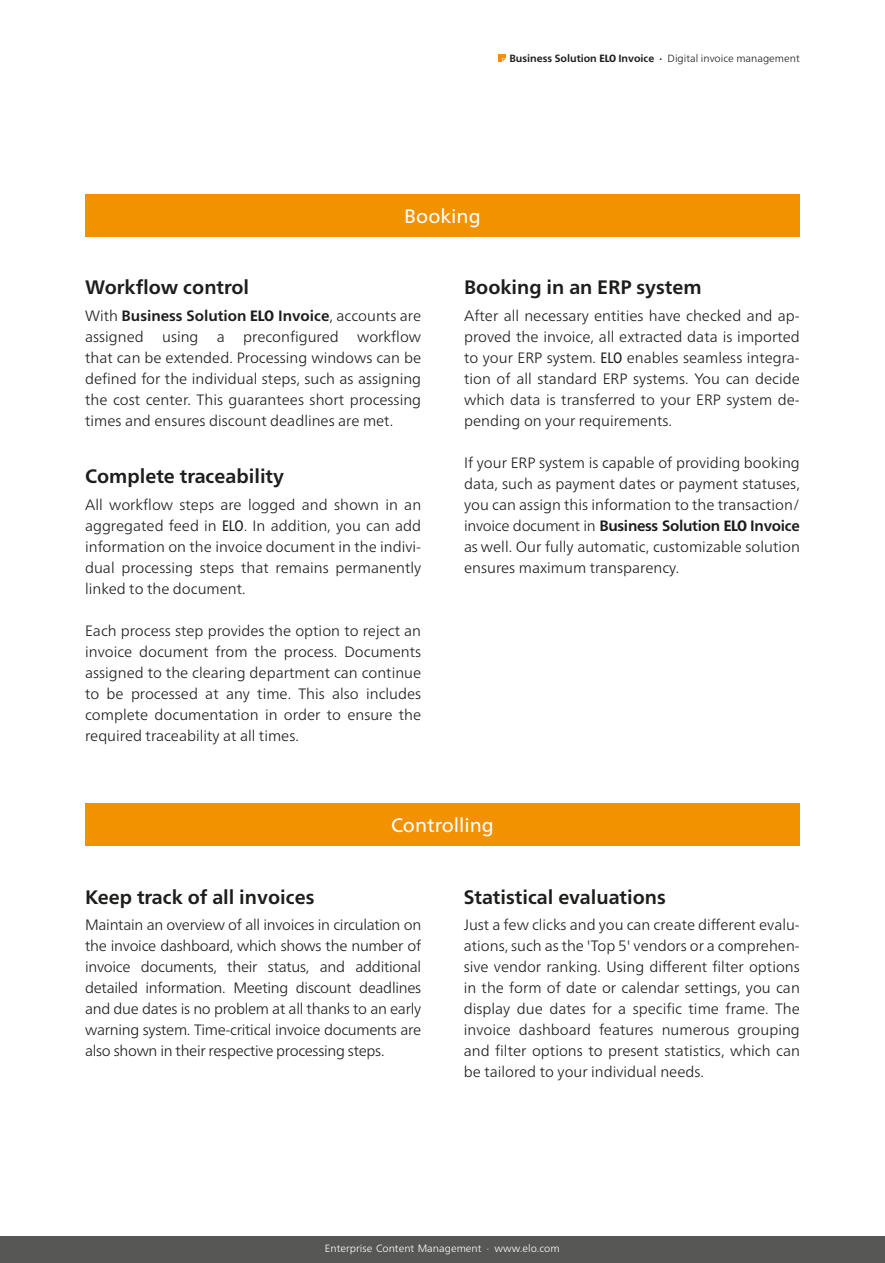
<style>
.page{position:relative;width:885px;height:1263px;background:#fff}
.page>*{position:absolute;margin:0;border:0;box-sizing:border-box;transform-origin:0 0}
.t1{font:700 19.5px "Frutiger Neue LTW1 G";color:#1d1d1b}
.t2{font:19.5px "Frutiger Neue LTW1 G";color:#fff}
.t3{font:300 15px/21px "Frutiger Neue LTW1 G";color:#1d1d1b;text-align:justify}
.t4{font:700 10.5px "Frutiger Neue LTW1 G";color:#1d1d1b}
.t5{font:300 10.5px "Frutiger Neue LTW1 G";color:#fff}
.s1{font-weight:800;font-stretch:condensed}
.s2{font-weight:300}
.s3{font-weight:700}
.s4{font-weight:400;font-stretch:condensed}
</style>
<div class="page">
<div style="left:85px;top:195px;width:714px;height:42px;background:#f39200"></div>
<div style="left:85px;top:804px;width:714px;height:42px;background:#f39200"></div>
<div style="left:0;top:1236px;width:884px;height:27px;background:#575756"></div>
<svg style="left:498px;top:54px;width:8px;height:8px"></svg>
<p class="t4" style="left:509px;top:52px;width:292px">Business Solution <span class="s1">ELO</span> Invoice · <span class="s2">Digital invoice management</span></p>
<h1 class="t2" style="left:404px;top:205px;width:78px">Booking</h1>
<h1 class="t1" style="left:85px;top:275px;width:165px">Workflow control</h1>
<p class="t3" style="left:85px;top:305px;width:337px">With <span class="s3">Business Solution</span> <span class="s1">ELO</span> <span class="s3">Invoice</span>, accounts are assigned using a preconfigured workflow that can be extended. Processing windows can be defined for the individual steps, such as assigning the cost center. This guarantees short processing times and ensures discount deadlines are met.</p>
<h1 class="t1" style="left:85px;top:465px;width:200px">Complete traceability</h1>
<p class="t3" style="left:85px;top:494px;width:337px">All workflow steps are logged and shown in an aggregated feed in <span class="s4">ELO</span>. In addition, you can add information on the invoice document in the indivi&shy;dual processing steps that remains permanently linked to the document.</p>
<p class="t3" style="left:85px;top:620px;width:337px">Each process step provides the option to reject an invoice document from the process. Documents assigned to the clearing department can continue to be processed at any time. This also includes complete documentation in order to ensure the required traceability at all times.</p>
<h1 class="t1" style="left:464px;top:275px;width:239px">Booking in an ERP system</h1>
<p class="t3" style="left:464px;top:305px;width:337px">After all necessary entities have checked and ap&shy;proved the invoice, all extracted data is imported to your ERP system. <span class="s4">ELO</span> enables seamless integra&shy;tion of all standard ERP systems. You can decide which data is transferred to your ERP system de&shy;pending on your requirements.</p>
<p class="t3" style="left:464px;top:452px;width:337px">If your ERP system is capable of providing booking data, such as payment dates or payment statuses, you can assign this information to the transaction/ invoice document in <span class="s3">Business Solution</span> <span class="s1">ELO</span> <span class="s3">Invoice </span>as well. Our fully automatic, customizable solution ensures maximum transparency.</p>
<h1 class="t2" style="left:391px;top:814px;width:104px">Controlling</h1>
<h1 class="t1" style="left:85px;top:885px;width:231px">Keep track of all invoices</h1>
<p class="t3" style="left:85px;top:914px;width:337px">Maintain an overview of all invoices in circulation on the invoice dashboard, which shows the number of invoice documents, their status, and additional detailed information. Meeting discount deadlines and due dates is no problem at all thanks to an early warning system. Time-critical invoice documents are also shown in their respective processing steps.</p>
<h1 class="t1" style="left:463px;top:885px;width:203px">Statistical evaluations</h1>
<p class="t3" style="left:463px;top:914px;width:337px">Just a few clicks and you can create different evalu&shy;ations, such as the 'Top 5' vendors or a comprehen&shy;sive vendor ranking. Using different filter options in the form of date or calendar settings, you can display due dates for a specific time frame. The invoice dashboard features numerous grouping and filter options to present statistics, which can be tailored to your individual needs.</p>
<p class="t5" style="left:325px;top:1242px;width:236px">Enterprise Content Management · www.elo.com</p>
</div>
